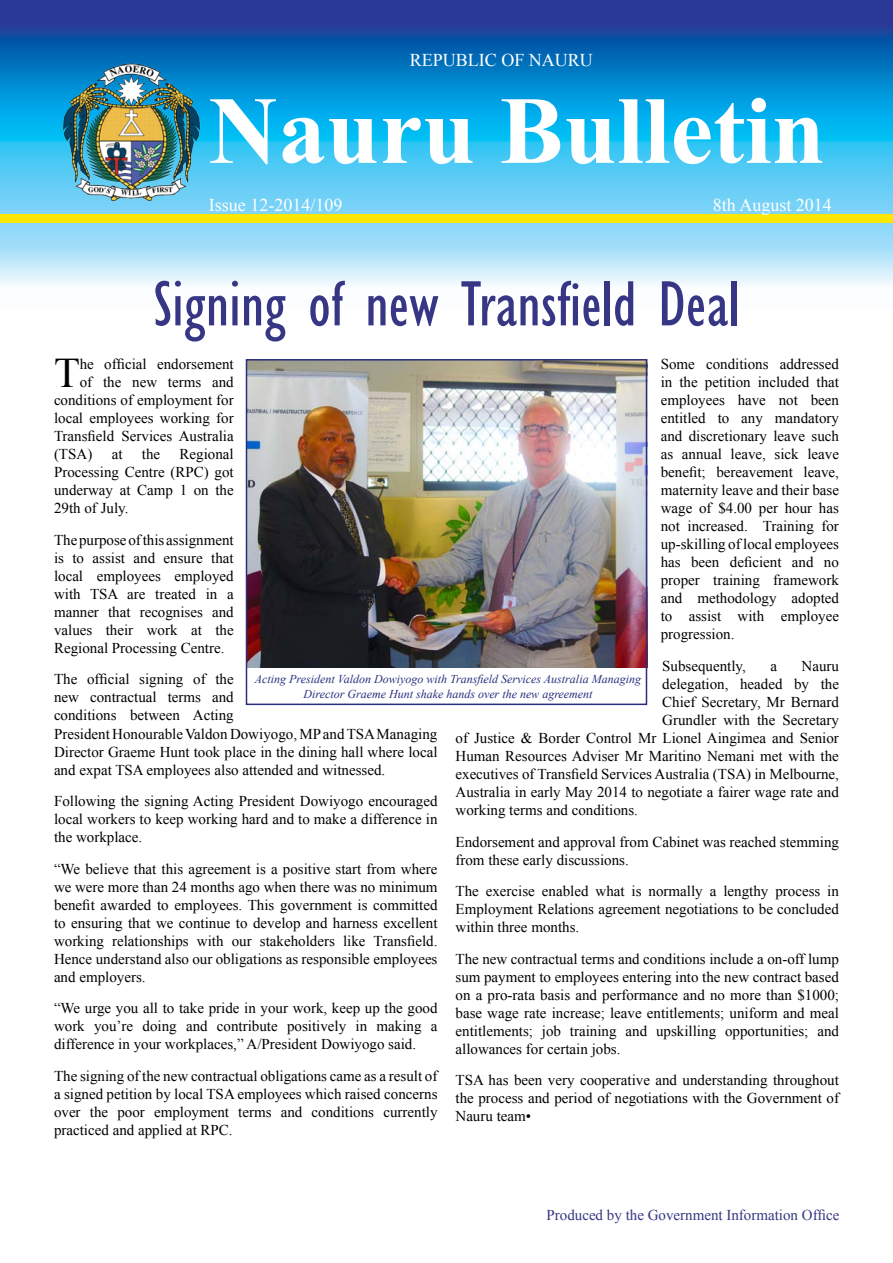
<style>
.page{position:relative;width:893px;height:1263px;background:#fff}
.page>*{position:absolute;margin:0;border:0;box-sizing:border-box;transform-origin:0 0}
.t1{font:700 96px "Times New Roman";color:#fff}
.t2{font:condensed 66px "Gill Sans";color:#363685}
.t3{font:42.15px "Times New Roman";color:#000}
.t4{font:18px "Times New Roman";color:#fff}
.t5{font:15px/18px "Times New Roman";color:#000;text-align:justify}
.t6{font:15px "Times New Roman";color:#363685}
.t7{font:italic 12px/14.4px "Times New Roman";color:#2a2e7e;text-align:center}
</style>
<div class="page">
<svg style="left:0;top:0;width:893px;height:285px;background:#49a6db"></svg>
<div style="left:0;top:214px;width:893px;height:9px;background:#fde700"></div>
<img style="left:54px;top:54px;width:155px;height:150px">
<img style="left:249px;top:362px;width:395px;height:305px">
<div style="left:246px;top:359px;width:401px;height:346px;border:2px solid #2a2e7e"></div>
<p class="t4" style="left:410px;top:48px;width:185px">REPUBLIC OF NAURU</p>
<h1 class="t1" style="left:209px;top:64px;width:618px">Nauru Bulletin</h1>
<p class="t4" style="left:209px;top:193px;width:135px">Issue 12-2014/109</p>
<p class="t4" style="left:713px;top:193px;width:121px">8th August 2014</p>
<h2 class="t2" style="left:154px;top:265px;width:587px">Signing of new Transfield Deal</h2>
<h3 class="t3" style="left:54px;top:345px;width:27px">T</h3>
<p class="t5" style="left:80px;top:355px;width:155px">he official endorsement</p>
<p class="t5" style="left:661px;top:355px;width:180px">Some conditions addressed in the petition included that employees have not been entitled to any mandatory and discretionary leave such as annual leave, sick leave benefit; bereavement leave, maternity leave and their base wage of $4.00 per hour has not increased. Training for up-skilling of local employees has been deficient and no proper training framework and methodology adopted to assist with employee progression.</p>
<p class="t5" style="left:662px;top:657px;width:85px">Subsequently,</p>
<p class="t5" style="left:770px;top:657px;width:8px">a</p>
<p class="t5" style="left:801px;top:657px;width:39px">Nauru</p>
<p class="t5" style="left:662px;top:675px;width:178px">delegation, headed by the</p>
<p class="t5" style="left:662px;top:693px;width:178px">Chief Secretary, Mr Bernard</p>
<p class="t5" style="left:662px;top:711px;width:178px">Grundler with the Secretary</p>
<p class="t5" style="left:455px;top:729px;width:385px">of Justice &amp; Border Control Mr Lionel Aingimea and Senior</p>
<p class="t5" style="left:455px;top:747px;width:385px">Human Resources Adviser Mr Maritino Nemani met with the</p>
<p class="t5" style="left:455px;top:765px;width:385px">executives of Transfield Services Australia (TSA) in Melbourne,</p>
<p class="t5" style="left:455px;top:783px;width:385px">Australia in early May 2014 to negotiate a fairer wage rate and</p>
<p class="t5" style="left:455px;top:801px;width:184px">working terms and conditions.</p>
<p class="t5" style="left:455px;top:832px;width:385px">Endorsement and approval from Cabinet was reached stemming from these early discussions.</p>
<p class="t5" style="left:455px;top:882px;width:385px">The exercise enabled what is normally a lengthy process in Employment Relations agreement negotiations to be concluded within three months.</p>
<p class="t5" style="left:455px;top:949px;width:385px">The new contractual terms and conditions include a on-off lump sum payment to employees entering into the new contract based on a pro-rata basis and performance and no more than $1000; base wage rate increase; leave entitlements; uniform and meal entitlements; job training and upskilling opportunities; and allowances for certain jobs.</p>
<p class="t5" style="left:455px;top:1071px;width:385px">TSA has been very cooperative and understanding throughout the process and period of negotiations with the Government of Nauru team•</p>
<p class="t5" style="left:80px;top:373px;width:155px">of the new terms and</p>
<p class="t5" style="left:54px;top:391px;width:181px">conditions of employment for</p>
<p class="t5" style="left:54px;top:409px;width:181px">local employees working for</p>
<p class="t5" style="left:54px;top:427px;width:181px">Transfield Services Australia</p>
<p class="t5" style="left:54px;top:445px;width:40px">(TSA)</p>
<p class="t5" style="left:112px;top:445px;width:12px">at</p>
<p class="t5" style="left:142px;top:445px;width:20px">the</p>
<p class="t5" style="left:54px;top:445px;width:181px;text-indent:126px">Regional Processing Centre (RPC) got underway at Camp 1 on the 29th of July.</p>
<p class="t5" style="left:54px;top:531px;width:181px">The purpose of this assignment is to assist and ensure that local employees employed with TSA are treated in a manner that recognises and values their work at the Regional Processing Centre.</p>
<p class="t5" style="left:54px;top:670px;width:385px;text-align:left">The official signing of the<br>new contractual terms and<br>conditions between Acting<br>President Honourable Valdon Dowiyogo, MP and TSA Managing Director Graeme Hunt took place in the dining hall where local and expat TSA employees also attended and witnessed.</p>
<p class="t5" style="left:54px;top:792px;width:385px">Following the signing Acting President Dowiyogo encouraged local workers to keep working hard and to make a difference in the workplace.</p>
<p class="t5" style="left:54px;top:859px;width:385px">“We believe that this agreement is a positive start from where we were more than 24 months ago when there was no minimum benefit awarded to employees. This government is committed to ensuring that we continue to develop and harness excellent working relationships with our stakeholders like Transfield.<br>Hence understand also our obligations as responsible employees and employers.</p>
<p class="t5" style="left:54px;top:999px;width:385px">“We urge you all to take pride in your work, keep up the good work you’re doing and contribute positively in making a difference in your workplaces,” A/President Dowiyogo said.</p>
<p class="t5" style="left:54px;top:1066px;width:385px">The signing of the new contractual obligations came as a result of a signed petition by local TSA employees which raised concerns over the poor employment terms and conditions currently practiced and applied at RPC.</p>
<p class="t7" style="left:255px;top:672px;width:387px">Acting President Valdon Dowiyogo with Transfield Services Australia Managing<br>Director Graeme Hunt shake hands over the new agreement</p>
<p class="t6" style="left:546px;top:1205px;width:294px">Produced by the Government Information Office</p>
</div>
